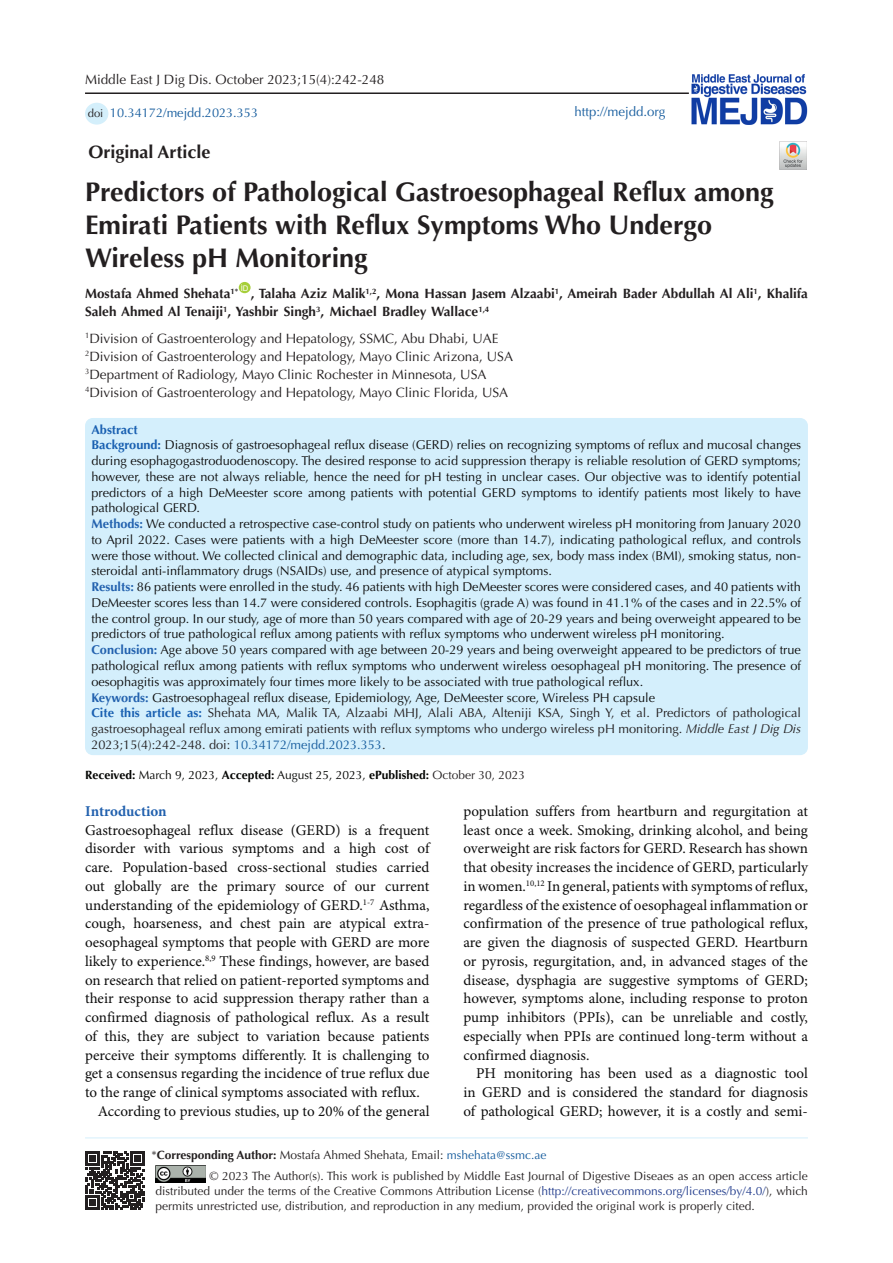
<style>
.page{position:relative;width:893px;height:1263px;background:#fff}
.page>*{position:absolute;margin:0;border:0;box-sizing:border-box;transform-origin:0 0}
.t1{font:700 27px/33px "Optima LT Std";color:#231f20}
.t2{font:700 18px "Optima LT Std";color:#231f20}
.t3{font:15px/18.8px "Minion Pro";color:#0d0d0d;text-align:justify}
.t4{font:700 15px "Minion Pro";letter-spacing:-.005em;color:#2261ae}
.t5{font:13.5px "Optima LT Std";color:#231f20}
.t6{font:700 13.5px/18px "Optima LT Std";color:#231f20}
.t7{font:13.2px "Optima LT Std";color:#175d9e}
.t8{font:12.75px/15.8px "Optima LT Std";color:#0d0d0d;text-align:justify}
.t9{font:12.75px/15.8px "Optima LT Std";color:#231f20;text-align:justify}
.t10{font:12.75px "Optima LT Std";color:#175d9e}
.t11{font:700 12.75px "Optima LT Std";color:#1960b1}
.t12{font:12px/15px "Optima LT Std";color:#231f20;text-align:justify}
.t13{font:700 12px "Optima LT Std";color:#040503}
.t14{font:11.25px "Optima LT Std";color:#231f20}
.t15{font:7.8px "Arial";color:#fff}
.s1{font-weight:700;color:#1960b1}
.s2{font-weight:700;color:#2261ae}
.s3{font-style:italic}
.s4{color:#175d9e}
.s5{font-weight:400}
.s6{font-weight:400;color:#231f20}
.s7{font-weight:700}
.s8{color:#253f8e}
</style>
<div class="page">
<hr style="left:85px;top:1137px;width:723px;height:1px;background:#d4effc">
<div style="left:239px;top:282px;width:12px;height:11px;background:#a6ce39;border-radius:50%"></div>
<img style="left:156px;top:1166px;width:49px;height:17px">
<div style="left:85px;top:103px;width:23px;height:22px;background:#d4effb;border-radius:50%"></div>
<div style="left:88px;top:108px;width:19px;height:11px;background:#d4effb"></div>
<hr style="left:85px;top:92px;width:604px;height:2px;background:#231f20">
<img style="left:779px;top:141px;width:28px;height:28px">
<svg style="left:86px;top:1151px;width:58px;height:58px"></svg>
<img style="left:691px;top:74px;width:117px;height:51px">
<div style="left:85px;top:418px;width:723px;height:337px;background:#d4effc;border-radius:8px"></div>
<p class="t5" style="left:85px;top:72px;width:301px">Middle East J Dig Dis. October 2023;15(4):242-248</p>
<p class="t14" style="left:88px;top:106px;width:17px">doi</p>
<p class="t10" style="left:110px;top:105px;width:150px">10.34172/mejdd.2023.353</p>
<p class="t7" style="left:574px;top:104px;width:92px">http://mejdd.org</p>
<p class="t2" style="left:89px;top:141px;width:124px">Original Article</p>
<p class="t1" style="left:85px;top:176px;width:690px">Predictors of Pathological Gastroesophageal Reflux among<br>Emirati Patients with Reflux Symptoms Who Undergo<br>Wireless pH Monitoring</p>
<p class="t6" style="left:85px;top:285px;width:155px">Mostafa Ahmed Shehata<sup>1*</sup></p>
<p class="t15" style="left:241px;top:283px;width:9px">ID</p>
<p class="t6" style="left:85px;top:285px;width:724px;text-indent:166px">, Talaha Aziz Malik<sup>1,2</sup>, Mona Hassan Jasem Alzaabi<sup>1</sup>, Ameirah Bader Abdullah Al Ali<sup>1</sup>, Khalifa<br>Saleh Ahmed Al Tenaiji<sup>1</sup>, Yashbir Singh<sup>3</sup>, Michael Bradley Wallace<sup>1,4</sup></p>
<p class="t5" style="left:85px;top:330px;width:415px"><sup>1</sup>Division of Gastroenterology and Hepatology, SSMC, Abu Dhabi, UAE</p>
<p class="t5" style="left:85px;top:348px;width:429px"><sup>2</sup>Division of Gastroenterology and Hepatology, Mayo Clinic Arizona, USA</p>
<p class="t5" style="left:85px;top:366px;width:403px"><sup>3</sup>Department of Radiology, Mayo Clinic Rochester in Minnesota, USA</p>
<p class="t5" style="left:85px;top:384px;width:425px"><sup>4</sup>Division of Gastroenterology and Hepatology, Mayo Clinic Florida, USA</p>
<p class="t11" style="left:91px;top:422px;width:48px">Abstract</p>
<p class="t8" style="left:91px;top:437px;width:711px"><span class="s1">Background:</span> Diagnosis of gastroesophageal reflux disease (GERD) relies on recognizing symptoms of reflux and mucosal changes during esophagogastroduodenoscopy. The desired response to acid suppression therapy is reliable resolution of GERD symptoms; however, these are not always reliable, hence the need for pH testing in unclear cases. Our objective was to identify potential predictors of a high DeMeester score among patients with potential GERD symptoms to identify patients most likely to have pathological GERD.</p>
<p class="t8" style="left:91px;top:516px;width:711px"><span class="s2">Methods:</span> We conducted a retrospective case-control study on patients who underwent wireless pH monitoring from January 2020 to April 2022. Cases were patients with a high DeMeester score (more than 14.7), indicating pathological reflux, and controls were those without. We collected clinical and demographic data, including age, sex, body mass index (BMI), smoking status, non&shy;steroidal anti-inflammatory drugs (NSAIDs) use, and presence of atypical symptoms.</p>
<p class="t8" style="left:91px;top:579px;width:711px"><span class="s2">Results:</span> 86 patients were enrolled in the study. 46 patients with high DeMeester scores were considered cases, and 40 patients with DeMeester scores less than 14.7 were considered controls. Esophagitis (grade A) was found in 41.1% of the cases and in 22.5% of the control group. In our study, age of more than 50 years compared with age of 20-29 years and being overweight appeared to be predictors of true pathological reflux among patients with reflux symptoms who underwent wireless pH monitoring.</p>
<p class="t8" style="left:91px;top:642px;width:711px"><span class="s2">Conclusion:</span> Age above 50 years compared with age between 20-29 years and being overweight appeared to be predictors of true pathological reflux among patients with reflux symptoms who underwent wireless oesophageal pH monitoring. The presence of oesophagitis was approximately four times more likely to be associated with true pathological reflux.</p>
<p class="t8" style="left:91px;top:689px;width:565px"><span class="s2">Keywords:</span> Gastroesophageal reflux disease, Epidemiology, Age, DeMeester score, Wireless PH capsule</p>
<p class="t9" style="left:91px;top:705px;width:711px"><span class="s1">Cite this article as:</span> Shehata MA, Malik TA, Alzaabi MHJ, Alali ABA, Alteniji KSA, Singh Y, et al. Predictors of pathological gastroesophageal reflux among emirati patients with reflux symptoms who undergo wireless pH monitoring. <span class="s3">Middle East J Dig Dis </span>2023;15(4):242-248. doi: <span class="s4">10.34172/mejdd.2023.353</span>.</p>
<p class="t13" style="left:85px;top:768px;width:442px">Received: <span class="s5">March 9, 2023,</span> Accepted: <span class="s5">August 25, 2023,</span> ePublished: <span class="s6">October 30, 2023</span></p>
<p class="t4" style="left:85px;top:800px;width:83px">Introduction</p>
<p class="t3" style="left:85px;top:821px;width:346px">Gastroesophageal reflux disease (GERD) is a frequent disorder with various symptoms and a high cost of care. Population-based cross-sectional studies carried out globally are the primary source of our current understanding of the epidemiology of GERD.<sup>1-7</sup> Asthma, cough, hoarseness, and chest pain are atypical extra&shy;oesophageal symptoms that people with GERD are more likely to experience.<sup>8,9</sup> These findings, however, are based on research that relied on patient-reported symptoms and their response to acid suppression therapy rather than a confirmed diagnosis of pathological reflux. As a result of this, they are subject to variation because patients perceive their symptoms differently. It is challenging to get a consensus regarding the incidence of true reflux due to the range of clinical symptoms associated with reflux.</p>
<p class="t3" style="left:98px;top:1102px;width:333px">According to previous studies, up to 20% of the general</p>
<p class="t3" style="left:463px;top:802px;width:346px">population suffers from heartburn and regurgitation at least once a week. Smoking, drinking alcohol, and being overweight are risk factors for GERD. Research has shown that obesity increases the incidence of GERD, particularly in women.<sup>10,12</sup> In general, patients with symptoms of reflux, regardless of the existence of oesophageal inflammation or confirmation of the presence of true pathological reflux, are given the diagnosis of suspected GERD. Heartburn or pyrosis, regurgitation, and, in advanced stages of the disease, dysphagia are suggestive symptoms of GERD; however, symptoms alone, including response to proton pump inhibitors (PPIs), can be unreliable and costly, especially when PPIs are continued long-term without a confirmed diagnosis.</p>
<p class="t3" style="left:463px;top:1065px;width:346px;text-indent:13px">PH monitoring has been used as a diagnostic tool in GERD and is considered the standard for diagnosis of pathological GERD; however, it is a costly and semi-</p>
<p class="t12" style="left:151px;top:1147px;width:396px">*<span class="s7">Corresponding Author:</span> Mostafa Ahmed Shehata, Email: <span class="s4">mshehata@ssmc.ae</span></p>
<p class="t12" style="left:156px;top:1168px;width:654px;text-indent:54px">© 2023 The Author(s). This work is published by Middle East Journal of Digestive Diseaes as an open access article distributed under the terms of the Creative Commons Attribution License (<span class="s8">http://creativecommons.org/licenses/by/4.0/</span>), which permits unrestricted use, distribution, and reproduction in any medium, provided the original work is properly cited.</p>
</div>
